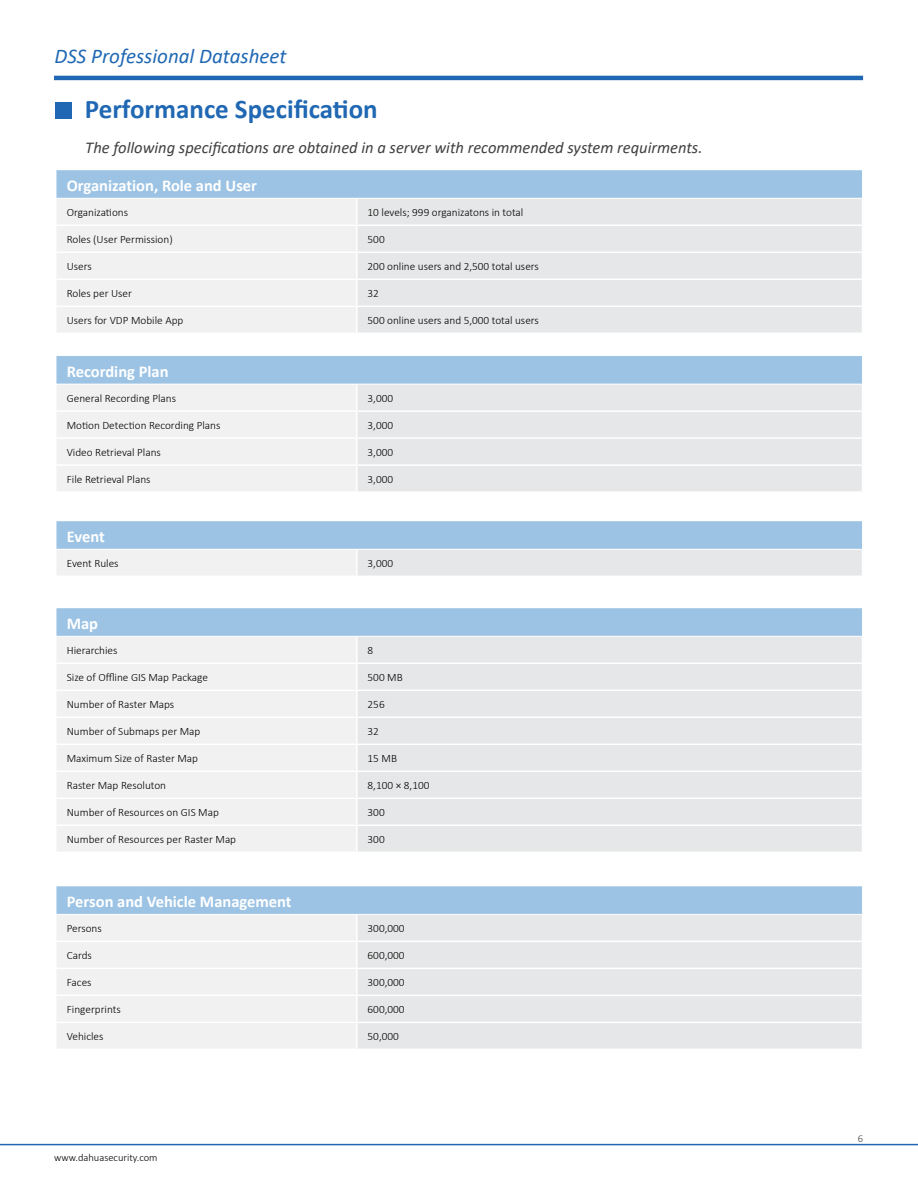
<style>
.page{position:relative;width:918px;height:1188px;background:#fff}
.page>*{position:absolute;margin:0;border:0;box-sizing:border-box;transform-origin:0 0}
.t1{font:700 27px "Calibri";color:#2068b3}
.t2{font:italic 21px "Calibri";color:#2068b3}
.t3{font:italic 16.5px "Calibri";color:#403f41}
.t4{font:700 16.5px "Calibri";color:#fff}
.t5{font:300 11.25px "Calibri";color:#000}
.t6{font:300 10.5px "Calibri";color:#000}
.t7{font:300 10.5px "Calibri";color:#403f41}
</style>
<div class="page">
<hr style="left:54px;top:76px;width:809px;height:4px;background:#2068b3">
<div style="left:55px;top:102px;width:17px;height:17px;background:#2068b3"></div>
<div style="left:56px;top:170px;width:807px;height:28px;background:#9cc3e4"></div>
<div style="left:357px;top:198px;width:506px;height:27px;background:#e6e7e8"></div>
<div style="left:358px;top:226px;width:504px;height:107px;background:#e6e7e8"></div>
<hr style="left:357px;top:279px;width:506px;height:1px;background:#fff">
<hr style="left:357px;top:306px;width:506px;height:1px;background:#fff">
<hr style="left:357px;top:252px;width:506px;height:1px;background:#fff">
<hr style="left:356px;top:199px;width:2px;height:26px;background:#fff">
<svg style="left:862px;top:170px;width:1px;height:55px"></svg>
<hr style="left:357px;top:198px;width:506px;height:1px;background:#fff">
<svg style="left:56px;top:170px;width:301px;height:162px"></svg>
<div style="left:56px;top:608px;width:807px;height:28px;background:#9cc3e4"></div>
<div style="left:57px;top:637px;width:299px;height:214px;background:#f1f1f2"></div>
<div style="left:358px;top:637px;width:504px;height:215px;background:#e6e7e8"></div>
<hr style="left:56px;top:798px;width:301px;height:1px;background:#fff">
<hr style="left:56px;top:825px;width:301px;height:1px;background:#fff">
<hr style="left:357px;top:825px;width:506px;height:1px;background:#fff">
<svg style="left:862px;top:608px;width:1px;height:28px"></svg>
<hr style="left:56px;top:663px;width:301px;height:1px;background:#fff">
<hr style="left:357px;top:663px;width:506px;height:1px;background:#fff">
<hr style="left:56px;top:690px;width:301px;height:1px;background:#fff">
<hr style="left:357px;top:690px;width:506px;height:1px;background:#fff">
<hr style="left:56px;top:717px;width:301px;height:1px;background:#fff">
<hr style="left:357px;top:717px;width:506px;height:1px;background:#fff">
<hr style="left:56px;top:744px;width:301px;height:1px;background:#fff">
<hr style="left:357px;top:744px;width:506px;height:1px;background:#fff">
<hr style="left:56px;top:771px;width:301px;height:1px;background:#fff">
<hr style="left:357px;top:771px;width:506px;height:1px;background:#fff">
<hr style="left:357px;top:798px;width:506px;height:1px;background:#fff">
<div style="left:56px;top:356px;width:807px;height:28px;background:#9cc3e4"></div>
<div style="left:358px;top:385px;width:504px;height:106px;background:#e6e7e8"></div>
<hr style="left:357px;top:410px;width:506px;height:2px;background:#fff">
<hr style="left:357px;top:437px;width:506px;height:2px;background:#fff">
<hr style="left:357px;top:464px;width:506px;height:2px;background:#fff">
<svg style="left:862px;top:356px;width:1px;height:28px"></svg>
<svg style="left:56px;top:356px;width:301px;height:135px"></svg>
<div style="left:56px;top:521px;width:807px;height:28px;background:#9cc3e4"></div>
<div style="left:56px;top:549px;width:301px;height:27px;background:#f1f1f2"></div>
<div style="left:357px;top:549px;width:506px;height:27px;background:#e6e7e8"></div>
<hr style="left:356px;top:550px;width:2px;height:26px;background:#fff">
<svg style="left:862px;top:521px;width:1px;height:55px"></svg>
<hr style="left:56px;top:549px;width:301px;height:1px;background:#fff">
<hr style="left:357px;top:549px;width:506px;height:1px;background:#fff">
<hr style="left:0;top:1144px;width:918px;height:1px;background:#2068b3">
<div style="left:56px;top:886px;width:807px;height:28px;background:#9cc3e4"></div>
<div style="left:358px;top:915px;width:504px;height:134px;background:#e6e7e8"></div>
<hr style="left:357px;top:941px;width:506px;height:1px;background:#fff">
<hr style="left:357px;top:968px;width:506px;height:1px;background:#fff">
<hr style="left:357px;top:995px;width:506px;height:1px;background:#fff">
<hr style="left:357px;top:1022px;width:506px;height:1px;background:#fff">
<svg style="left:862px;top:887px;width:1px;height:27px"></svg>
<hr style="left:357px;top:886px;width:506px;height:1px;background:#fff">
<svg style="left:56px;top:886px;width:301px;height:162px"></svg>
<h2 class="t2" style="left:55px;top:41px;width:233px">DSS Professional Datasheet</h2>
<h1 class="t1" style="left:85px;top:90px;width:294px">Performance Specification</h1>
<h3 class="t3" style="left:85px;top:136px;width:619px">The following specifications are obtained in a server with recommended system requirments.</h3>
<h3 class="t4" style="left:67px;top:174px;width:192px">Organization, Role and User</h3>
<p class="t5" style="left:67px;top:206px;width:63px">Organizations</p>
<p class="t5" style="left:368px;top:205px;width:157px">10 levels; 999 organizatons in total</p>
<p class="t5" style="left:67px;top:233px;width:107px">Roles (User Permission)</p>
<p class="t5" style="left:368px;top:232px;width:19px">500</p>
<p class="t5" style="left:67px;top:260px;width:27px">Users</p>
<p class="t5" style="left:368px;top:259px;width:173px">200 online users and 2,500 total users</p>
<p class="t5" style="left:67px;top:287px;width:67px">Roles per User</p>
<p class="t5" style="left:368px;top:286px;width:13px">32</p>
<p class="t5" style="left:67px;top:314px;width:118px">Users for VDP Mobile App</p>
<p class="t5" style="left:368px;top:313px;width:173px">500 online users and 5,000 total users</p>
<h3 class="t4" style="left:67px;top:359px;width:103px">Recording Plan</h3>
<p class="t5" style="left:67px;top:391px;width:111px">General Recording Plans</p>
<p class="t5" style="left:368px;top:391px;width:27px">3,000</p>
<p class="t5" style="left:67px;top:418px;width:155px">Motion Detection Recording Plans</p>
<p class="t5" style="left:368px;top:418px;width:27px">3,000</p>
<p class="t5" style="left:67px;top:445px;width:96px">Video Retrieval Plans</p>
<p class="t5" style="left:368px;top:445px;width:27px">3,000</p>
<p class="t5" style="left:67px;top:472px;width:85px">File Retrieval Plans</p>
<p class="t5" style="left:368px;top:472px;width:27px">3,000</p>
<h3 class="t4" style="left:67px;top:525px;width:40px">Event</h3>
<p class="t5" style="left:67px;top:557px;width:53px">Event Rules</p>
<p class="t5" style="left:368px;top:556px;width:27px">3,000</p>
<h3 class="t4" style="left:67px;top:612px;width:33px">Map</h3>
<p class="t5" style="left:67px;top:644px;width:52px">Hierarchies</p>
<p class="t5" style="left:368px;top:643px;width:7px">8</p>
<p class="t5" style="left:67px;top:671px;width:143px">Size of Offline GIS Map Package</p>
<p class="t5" style="left:368px;top:670px;width:37px">500 MB</p>
<p class="t5" style="left:67px;top:698px;width:109px">Number of Raster Maps</p>
<p class="t5" style="left:368px;top:697px;width:19px">256</p>
<p class="t5" style="left:67px;top:725px;width:135px">Number of Submaps per Map</p>
<p class="t5" style="left:368px;top:724px;width:13px">32</p>
<p class="t5" style="left:67px;top:752px;width:133px">Maximum Size of Raster Map</p>
<p class="t5" style="left:368px;top:751px;width:31px">15 MB</p>
<p class="t5" style="left:67px;top:779px;width:101px">Raster Map Resoluton</p>
<p class="t5" style="left:368px;top:778px;width:63px">8,100 × 8,100</p>
<p class="t5" style="left:67px;top:806px;width:154px">Number of Resources on GIS Map</p>
<p class="t5" style="left:368px;top:805px;width:19px">300</p>
<p class="t5" style="left:67px;top:833px;width:171px">Number of Resources per Raster Map</p>
<p class="t5" style="left:368px;top:832px;width:19px">300</p>
<h3 class="t4" style="left:67px;top:890px;width:226px">Person and Vehicle Management</h3>
<p class="t5" style="left:67px;top:922px;width:37px">Persons</p>
<p class="t5" style="left:368px;top:921px;width:38px">300,000</p>
<p class="t5" style="left:67px;top:949px;width:27px">Cards</p>
<p class="t5" style="left:368px;top:948px;width:38px">600,000</p>
<p class="t5" style="left:67px;top:976px;width:26px">Faces</p>
<p class="t5" style="left:368px;top:975px;width:38px">300,000</p>
<p class="t5" style="left:67px;top:1003px;width:56px">Fingerprints</p>
<p class="t5" style="left:368px;top:1002px;width:38px">600,000</p>
<p class="t5" style="left:67px;top:1030px;width:38px">Vehicles</p>
<p class="t5" style="left:368px;top:1029px;width:33px">50,000</p>
<p class="t6" style="left:54px;top:1151px;width:105px">www.dahuasecurity.com</p>
<p class="t7" style="left:858px;top:1132px;width:7px">6</p>
</div>
